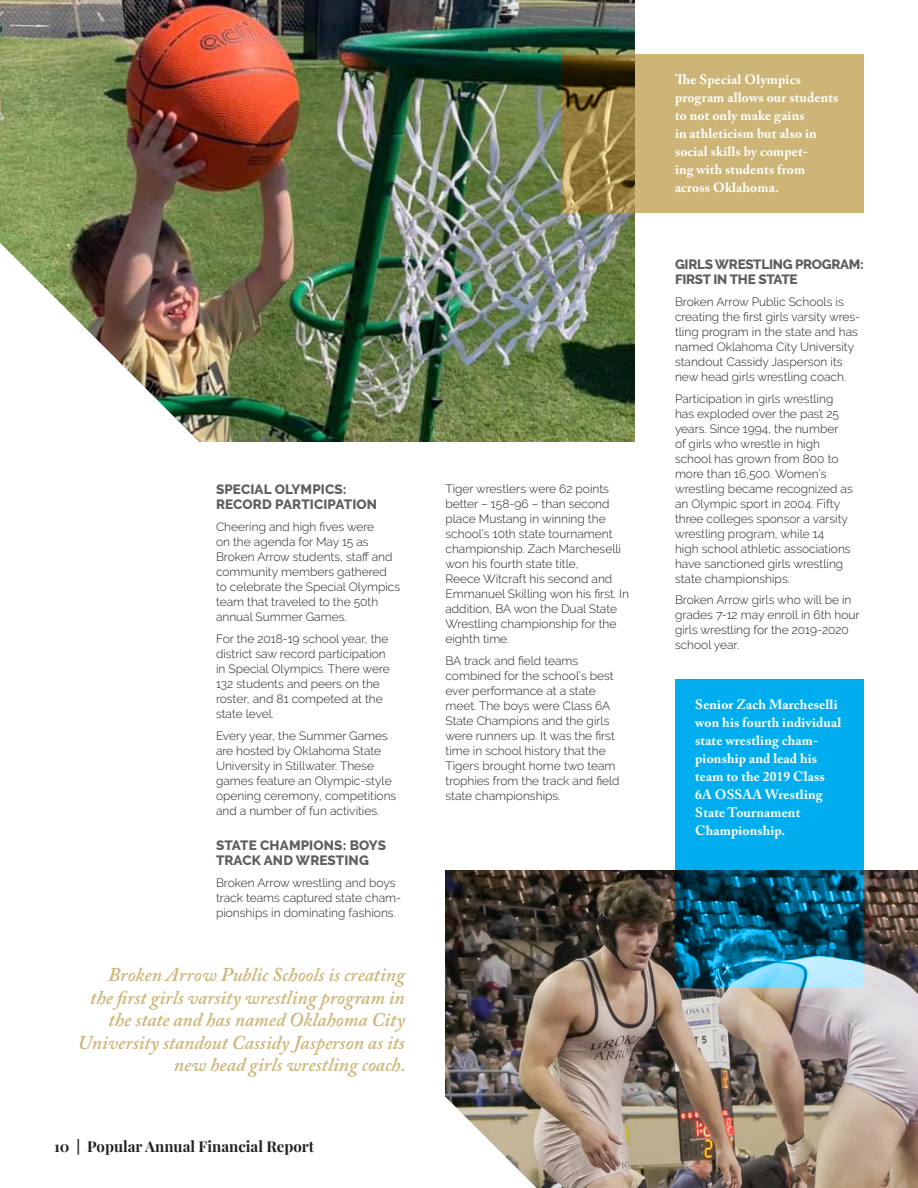
<style>
.page{position:relative;width:918px;height:1188px;background:#fff}
.page>*{position:absolute;margin:0;border:0;box-sizing:border-box;transform-origin:0 0}
.pullquote{font:italic 600 19.5px/22.5px "Adobe Caslon Pro";color:#ccb576;text-align:right}
.t1{font:700 15px "Playfair Display";color:#231f20}
.Captions{font:700 13.5px/18px "Adobe Caslon Pro";letter-spacing:.01em;color:#fff}
.t2{font:800 13.5px/15px "Raleway";letter-spacing:.005em;color:#5f5f62}
.t3{font:800 13.5px/15px "Raleway";letter-spacing:-.02em;color:#5f5f62}
.t4{font:300 12px/15px "Raleway";color:#231f20}
</style>
<div class="page">
<img style="left:0;top:0;width:634px;height:441px">
<img style="left:0;top:243px;width:199px;height:199px">
<img style="left:446px;top:870px;width:472px;height:318px">
<svg style="left:445px;top:1097px;width:92px;height:91px"></svg>
<svg style="left:562px;top:54px;width:302px;height:158px;fill:#ccb576"></svg>
<svg style="left:675px;top:679px;width:189px;height:308px;fill:#00aeef"></svg>
<h4 class="t2" style="left:216px;top:482px;width:163px">SPECIAL OLYMPICS:<br>RECORD PARTICIPATION</h4>
<p class="t4" style="left:216px;top:519px;width:186px">Cheering and high fives were<br>on the agenda for May 15 as<br>Broken Arrow students, staff and community members gathered to celebrate the Special Olympics team that traveled to the 50th annual Summer Games.</p>
<p class="t4" style="left:216px;top:631px;width:175px">For the 2018-19 school year, the district saw record participation in Special Olympics. There were<br>132 students and peers on the roster, and 81 competed at the state level.</p>
<p class="t4" style="left:216px;top:728px;width:182px">Every year, the Summer Games are hosted by Oklahoma State<br>University in Stillwater. These games feature an Olympic-style opening ceremony, competitions and a number of fun activities.</p>
<h4 class="t2" style="left:216px;top:838px;width:172px">STATE CHAMPIONS: BOYS<br>TRACK AND WRESTING</h4>
<p class="t4" style="left:216px;top:875px;width:187px">Broken Arrow wrestling and boys track teams captured state cham&shy;pionships in dominating fashions.</p>
<p class="pullquote" style="left:78px;top:963px;width:329px">Broken Arrow Public Schools is creating<br>the first girls varsity wrestling program in the state and has named Oklahoma City University standout Cassidy Jasperson as its new head girls wrestling coach.</p>
<p class="t1" style="left:54px;top:1134px;width:262px">10 | Popular Annual Financial Report</p>
<p class="t4" style="left:446px;top:481px;width:185px">Tiger wrestlers were 62 points better – 158-96 – than second place Mustang in winning the school’s 10th state tournament championship. Zach Marcheselli won his fourth state title,<br>Reece Witcraft his second and<br>Emmanuel Skilling won his first. In addition, BA won the Dual State<br>Wrestling championship for the eighth time.</p>
<p class="t4" style="left:446px;top:653px;width:176px">BA track and field teams combined for the school’s best ever performance at a state meet. The boys were Class 6A<br>State Champions and the girls were runners up. It was the first time in school history that the<br>Tigers brought home two team trophies from the track and field state championships.</p>
<p class="Captions" style="left:675px;top:71px;width:165px">The Special Olympics program allows our students to not only make gains<br>in athleticism but also in social skills by compet-<br>ing with students from across Oklahoma.</p>
<h4 class="t3" style="left:675px;top:257px;width:191px">GIRLS WRESTLING PROGRAM:<br>FIRST IN THE STATE</h4>
<p class="t4" style="left:675px;top:294px;width:187px">Broken Arrow Public Schools is creating the first girls varsity wres&shy;tling program in the state and has named Oklahoma City University standout Cassidy Jasperson its new head girls wrestling coach.</p>
<p class="t4" style="left:675px;top:391px;width:179px">Participation in girls wrestling has exploded over the past 25 years. Since 1994, the number<br>of girls who wrestle in high school has grown from 800 to more than 16,500. Women’s wrestling became recognized as an Olympic sport in 2004. Fifty three colleges sponsor a varsity wrestling program, while 14<br>high school athletic associations have sanctioned girls wrestling state championships.</p>
<p class="t4" style="left:675px;top:593px;width:186px">Broken Arrow girls who will be in grades 7-12 may enroll in 6th hour girls wrestling for the 2019-2020 school year.</p>
<p class="Captions" style="left:695px;top:695px;width:148px">Senior Zach Marcheselli won his fourth individual state wrestling cham&shy;pionship and lead his team to the 2019 Class<br>6A OSSAA Wrestling<br>State Tournament<br>Championship.</p>
</div>
